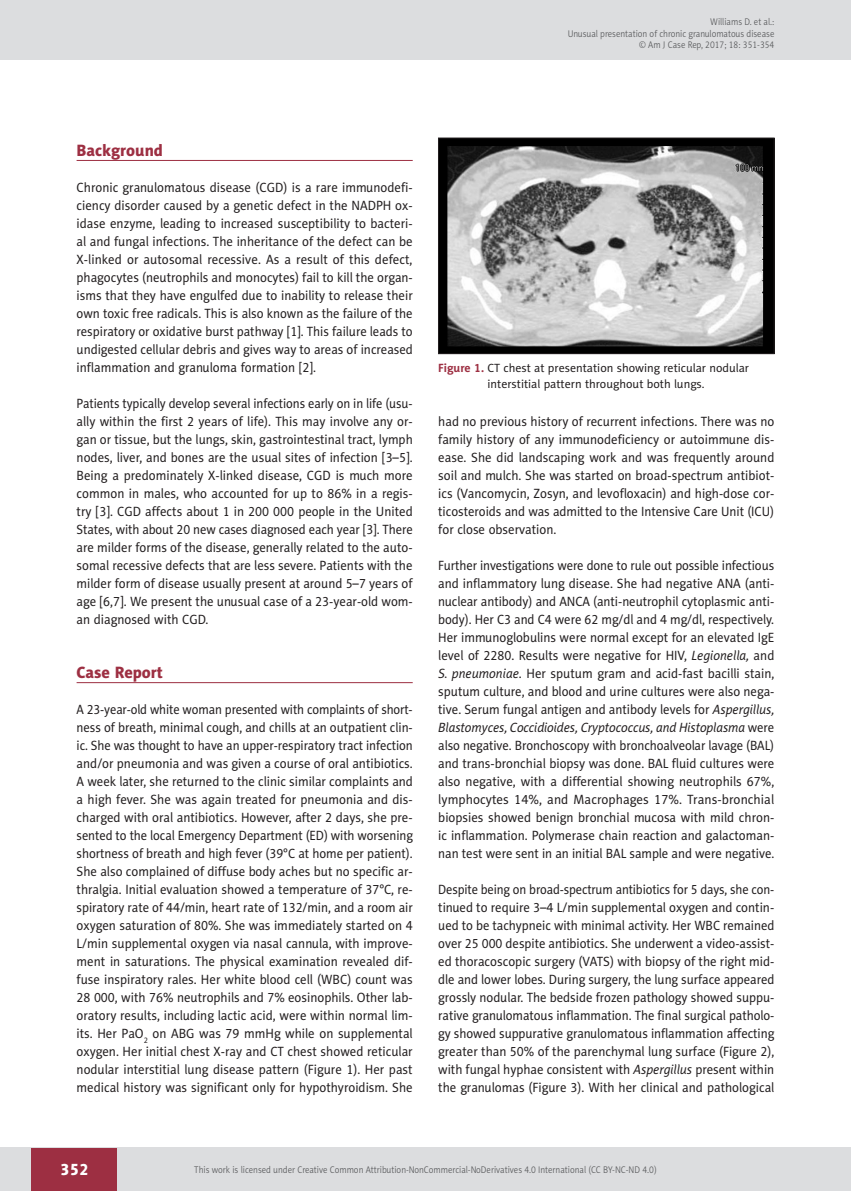
<style>
.page{position:relative;width:851px;height:1191px;background:#fff}
.page>*{position:absolute;margin:0;border:0;box-sizing:border-box;transform-origin:0 0}
.AJCR_Headline_1{font:16.5px "Naomi Sans EFN Heavy";color:#9d2f42}
.t1{font:16.5px "Naomi Sans EFN Heavy";color:#fff}
.AJCR_Body{font:13.5px/18px "Naomi Sans EFN";color:#231f20;text-align:justify;scale:.93 1}
.AJCR_Body-2{font:13.5px/18px "Naomi Sans EFN";color:#231f20;text-align:justify;scale:.95 1}
.AJCR_Body-3{font:13.5px/18px "Naomi Sans EFN";color:#231f20;text-align:justify;scale:.92 1}
.AJCR_Rycina_tytul{font:12px/15.8px "Naomi Sans EFN";color:#231f20;text-align:center}
.AJCR_pagina_zywa{font:9.75px/11.2px "Naomi Sans EFN Light";color:#57585a;text-align:right;scale:.9 1}
.AJCR_pagina_sygnatur{font:9.75px "Naomi Sans EFN Light";color:#57585a;scale:.9 1}
.s1{font-weight:700;color:#9d2f42}
.s2{font-style:italic}
</style>
<div class="page">
<hr style="left:77px;top:160px;width:335px;height:1px;background:#9d2f42">
<hr style="left:77px;top:682px;width:335px;height:1px;background:#9d2f42">
<img style="left:440px;top:140px;width:332px;height:212px">
<div style="left:438px;top:138px;width:336px;height:216px;border:1px solid #231f20"></div>
<div style="left:0;top:1148px;width:850px;height:43px;background:#dcdddf"></div>
<div style="left:32px;top:1147px;width:85px;height:43px;background:#9d2f42"></div>
<div style="left:0;top:0;width:850px;height:60px;background:#dcdddf"></div>
<hr style="left:850px;top:0;width:1px;height:60px;background:#dcdddf">
<p class="AJCR_pagina_zywa" style="left:567px;top:16px;width:231px">Williams D. et al.:<br>Unusual presentation of chronic granulomatous disease</p>
<p class="AJCR_pagina_sygnatur" style="left:639px;top:39px;width:152px">© Am J Case Rep, 2017; 18: 351-354</p>
<p class="AJCR_Headline_1" style="left:77px;top:140px;width:88px">Background</p>
<p class="AJCR_Body-2" style="left:77px;top:178px;width:355px">Chronic granulomatous disease (CGD) is a rare immunodefi&shy;ciency disorder caused by a genetic defect in the NADPH ox&shy;idase enzyme, leading to increased susceptibility to bacteri&shy;al and fungal infections. The inheritance of the defect can be X-linked or autosomal recessive. As a result of this defect, phagocytes (neutrophils and monocytes) fail to kill the organ&shy;isms that they have engulfed due to inability to release their own toxic free radicals. This is also known as the failure of the respiratory or oxidative burst pathway [1]. This failure leads to undigested cellular debris and gives way to areas of increased inflammation and granuloma formation [2].</p>
<p class="AJCR_Body" style="left:77px;top:394px;width:363px">Patients typically develop several infections early on in life (usu&shy;ally within the first 2 years of life). This may involve any or&shy;gan or tissue, but the lungs, skin, gastrointestinal tract, lymph nodes, liver, and bones are the usual sites of infection [3–5].<br>Being a predominately X-linked disease, CGD is much more common in males, who accounted for up to 86% in a regis&shy;try [3]. CGD affects about 1 in 200 000 people in the United States, with about 20 new cases diagnosed each year [3]. There are milder forms of the disease, generally related to the auto&shy;somal recessive defects that are less severe. Patients with the milder form of disease usually present at around 5–7 years of age [6,7]. We present the unusual case of a 23-year-old wom&shy;an diagnosed with CGD.</p>
<p class="AJCR_Headline_1" style="left:77px;top:662px;width:88px">Case Report</p>
<p class="AJCR_Body" style="left:77px;top:700px;width:363px">A 23-year-old white woman presented with complaints of short&shy;ness of breath, minimal cough, and chills at an outpatient clin&shy;ic. She was thought to have an upper-respiratory tract infection and/or pneumonia and was given a course of oral antibiotics.<br>A week later, she returned to the clinic similar complaints and a high fever. She was again treated for pneumonia and dis&shy;charged with oral antibiotics. However, after 2 days, she pre&shy;sented to the local Emergency Department (ED) with worsening shortness of breath and high fever (39°C at home per patient).<br>She also complained of diffuse body aches but no specific ar&shy;thralgia. Initial evaluation showed a temperature of 37°C, re&shy;spiratory rate of 44/min, heart rate of 132/min, and a room air oxygen saturation of 80%. She was immediately started on 4<br>L/min supplemental oxygen via nasal cannula, with improve&shy;ment in saturations. The physical examination revealed dif&shy;fuse inspiratory rales. Her white blood cell (WBC) count was 28 000, with 76% neutrophils and 7% eosinophils. Other lab&shy;oratory results, including lactic acid, were within normal lim&shy;its. Her PaO<sub>2</sub> on ABG was 79 mmHg while on supplemental oxygen. Her initial chest X-ray and CT chest showed reticular nodular interstitial lung disease pattern (Figure 1). Her past medical history was significant only for hypothyroidism. She</p>
<p class="AJCR_Rycina_tytul" style="left:438px;top:360px;width:312px"><span class="s1">Figure 1.</span> CT chest at presentation showing reticular nodular interstitial pattern throughout both lungs.</p>
<p class="AJCR_Body-2" style="left:438px;top:412px;width:355px">had no previous history of recurrent infections. There was no family history of any immunodeficiency or autoimmune dis&shy;ease. She did landscaping work and was frequently around soil and mulch. She was started on broad-spectrum antibiot&shy;ics (Vancomycin, Zosyn, and levofloxacin) and high-dose cor&shy;ticosteroids and was admitted to the Intensive Care Unit (ICU) for close observation.</p>
<p class="AJCR_Body" style="left:438px;top:556px;width:363px">Further investigations were done to rule out possible infectious and inflammatory lung disease. She had negative ANA (anti&shy;nuclear antibody) and ANCA (anti-neutrophil cytoplasmic anti&shy;body). Her C3 and C4 were 62 mg/dl and 4 mg/dl, respectively.<br>Her immunoglobulins were normal except for an elevated IgE level of 2280. Results were negative for HIV, <span class="s2">Legionella,</span> and <span class="s2">S. pneumoniae</span>. Her sputum gram and acid-fast bacilli stain, sputum culture, and blood and urine cultures were also nega&shy;tive. Serum fungal antigen and antibody levels for <span class="s2">Aspergillus, Blastomyces, Coccidioides, Cryptococcus, and Histoplasma</span> were also negative. Bronchoscopy with bronchoalveolar lavage (BAL) and trans-bronchial biopsy was done. BAL fluid cultures were also negative, with a differential showing neutrophils 67%, lymphocytes 14%, and Macrophages 17%. Trans-bronchial biopsies showed benign bronchial mucosa with mild chron&shy;ic inflammation. Polymerase chain reaction and galactoman&shy;nan test were sent in an initial BAL sample and were negative.</p>
<p class="AJCR_Body-3" style="left:438px;top:880px;width:367px">Despite being on broad-spectrum antibiotics for 5 days, she con&shy;tinued to require 3–4 L/min supplemental oxygen and contin&shy;ued to be tachypneic with minimal activity. Her WBC remained over 25 000 despite antibiotics. She underwent a video-assist&shy;ed thoracoscopic surgery (VATS) with biopsy of the right mid&shy;dle and lower lobes. During surgery, the lung surface appeared grossly nodular. The bedside frozen pathology showed suppu&shy;rative granulomatous inflammation. The final surgical patholo&shy;gy showed suppurative granulomatous inflammation affecting greater than 50% of the parenchymal lung surface (Figure 2), with fungal hyphae consistent with <span class="s2">Aspergillus</span> present within the granulomas (Figure 3). With her clinical and pathological</p>
<p class="t1" style="left:60px;top:1159px;width:30px">352</p>
<p class="AJCR_pagina_zywa" style="left:194px;top:1164px;width:515px">This work is licensed under Creative Common Attribution-NonCommercial-NoDerivatives 4.0 International (CC BY-NC-ND 4.0)</p>
</div>
